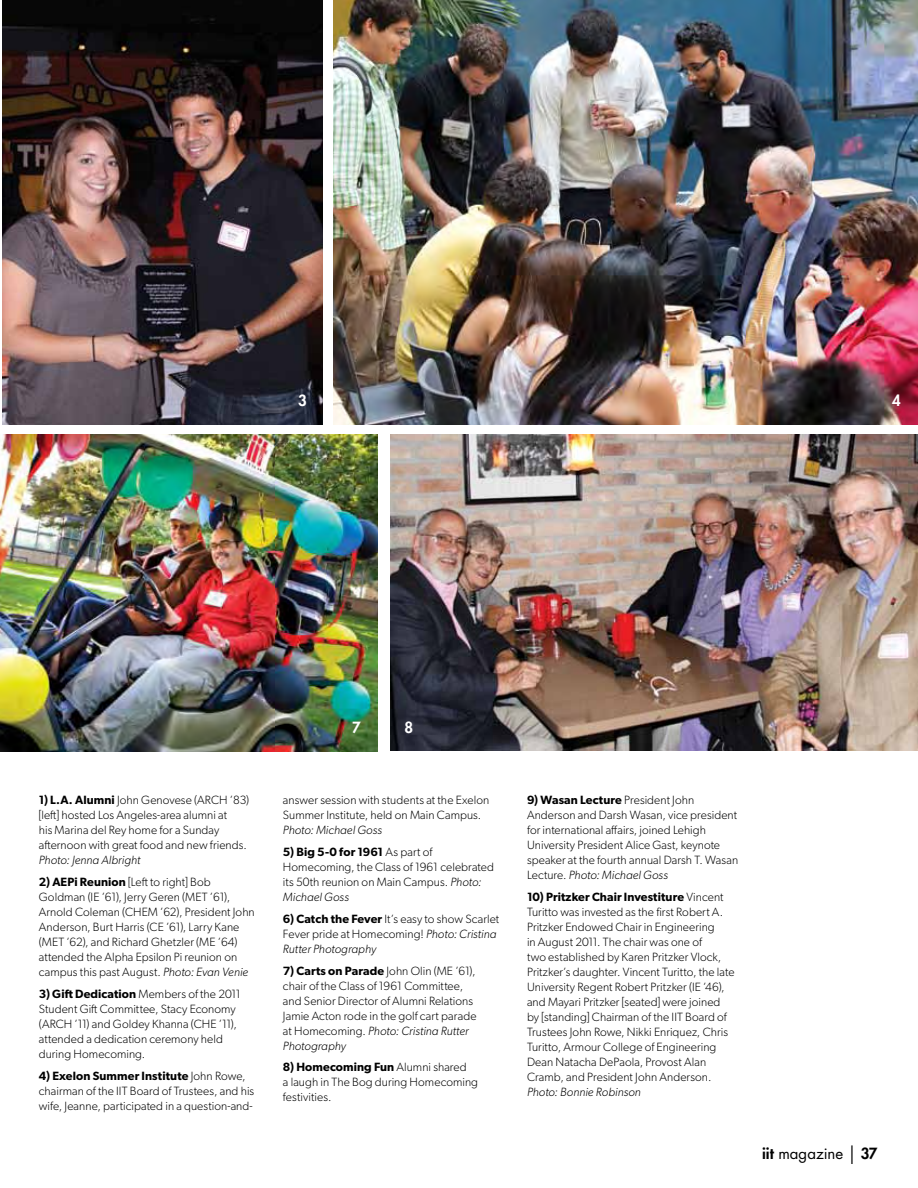
<style>
.page{position:relative;width:918px;height:1188px;background:#fff}
.page>*{position:absolute;margin:0;border:0;box-sizing:border-box;transform-origin:0 0}
.t1{font:15px "Futura";color:#000}
.t2{font:800 15px "Futura";color:#fff}
.t3{font:300 12px/15px "Gibson";letter-spacing:.005em;color:#000}
.s1{font-weight:600}
.s2{font-style:italic}
.s3{font-weight:800}
.s4{font-size:22.5px}
</style>
<div class="page">
<img style="left:333px;top:0;width:585px;height:425px">
<img style="left:0;top:434px;width:378px;height:317px">
<img style="left:391px;top:434px;width:527px;height:316px">
<img style="left:2px;top:0;width:321px;height:425px">
<p class="t2" style="left:298px;top:391px;width:10px">3</p>
<p class="t2" style="left:892px;top:391px;width:10px">4</p>
<p class="t3" style="left:39px;top:793px;width:212px"><span class="s1">1) L.A. Alumni</span> John Genovese (ARCH ’83) [left] hosted Los Angeles-area alumni at<br>his Marina del Rey home for a Sunday afternoon with great food and new friends.<br><span class="s2">Photo: Jenna Albright</span></p>
<p class="t3" style="left:39px;top:874px;width:217px"><span class="s1">2) AE Pi Reunion</span> [Left to right] Bob Goldman (IE ’61), Jerry Geren (MET ’61), Arnold Coleman (CHEM ’62), President John Anderson, Burt Harris (CE ’61), Larry Kane (MET ’62), and Richard Ghetzler (ME ’64) attended the Alpha Epsilon Pi reunion on campus this past August. <span class="s2">Photo: Evan Venie</span></p>
<p class="t3" style="left:39px;top:986px;width:203px"><span class="s1">3) Gift Dedication</span> Members of the 2011<br>Student Gift Committee, Stacy Economy (ARCH ’11) and Goldey Khanna (CHE ’11), attended a dedication ceremony held during Homecoming.</p>
<p class="t3" style="left:39px;top:1068px;width:217px"><span class="s1">4) Exelon Summer Institute</span> John Rowe, chairman of the IIT Board of Trustees, and his wife, Jeanne, participated in a question-and-</p>
<p class="t2" style="left:352px;top:718px;width:10px">7</p>
<p class="t2" style="left:404px;top:718px;width:10px">8</p>
<p class="t3" style="left:283px;top:793px;width:208px">answer session with students at the Exelon<br>Summer Institute, held on Main Campus.<br><span class="s2">Photo: Michael Goss</span></p>
<p class="t3" style="left:283px;top:844px;width:213px"><span class="s1">5) Big 5-0 for 1961</span> As part of<br>Homecoming, the Class of 1961 celebrated its 50th reunion on Main Campus. <span class="s2">Photo:<br>Michael Goss</span></p>
<p class="t3" style="left:283px;top:911px;width:218px"><span class="s1">6) Catch the Fever</span> It’s easy to show Scarlet<br>Fever pride at Homecoming! <span class="s2">Photo: Cristina<br>Rutter Photography</span></p>
<p class="t3" style="left:283px;top:963px;width:195px"><span class="s1">7) Carts on Parade</span> John Olin (ME ’61), chair of the Class of 1961 Committee, and Senior Director of Alumni Relations Jamie Acton rode in the golf cart parade at Homecoming. <span class="s2">Photo: Cristina Rutter Photography</span></p>
<p class="t3" style="left:283px;top:1060px;width:197px"><span class="s1">8) Homecoming Fun</span> Alumni shared<br>a laugh in The Bog during Homecoming festivities.</p>
<p class="t3" style="left:527px;top:793px;width:213px"><span class="s1">9) Wasan Lecture</span> President John Anderson and Darsh Wasan, vice president for international affairs, joined Lehigh University President Alice Gast, keynote speaker at the fourth annual Darsh T. Wasan Lecture. <span class="s2">Photo: Michael Goss</span></p>
<p class="t3" style="left:527px;top:889px;width:209px"><span class="s1">10) Pritzker Chair Investiture</span> Vincent Turitto was invested as the first Robert A.<br>Pritzker Endowed Chair in Engineering<br>in August 2011. The chair was one of<br>two established by Karen Pritzker Vlock, Pritzker’s daughter. Vincent Turitto, the late University Regent Robert Pritzker (IE ’46), and Mayari Pritzker [seated] were joined by [standing] Chairman of the IIT Board of Trustees John Rowe, Nikki Enriquez, Chris Turitto, Armour College of Engineering Dean Natacha DePaola, Provost Alan Cramb, and President John Anderson.<br><span class="s2">Photo: Bonnie Robinson</span></p>
<p class="t1" style="left:762px;top:1144px;width:117px"><span class="s3">iit</span> magazine <span class="s4">|</span> <span class="s3">37</span></p>
</div>
